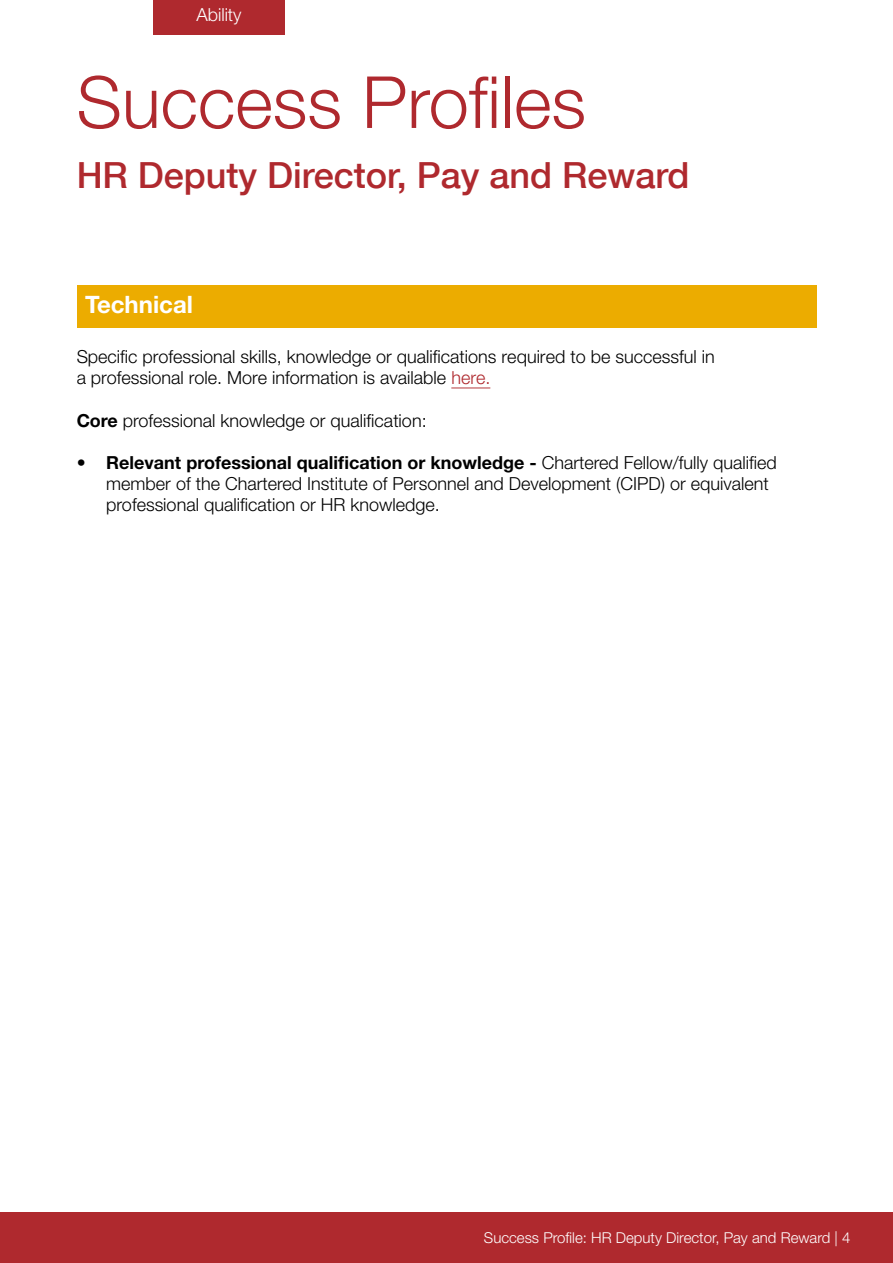
<style>
.page{position:relative;width:893px;height:1263px;background:#fff}
.page>*{position:absolute;margin:0;border:0;box-sizing:border-box;transform-origin:0 0}
.t1{font:300 72px "Helvetica Neue LT Std";color:#af292e}
.t2{font:500 36px "Helvetica Neue LT Com";color:#af292e}
.t3{font:700 24px "Helvetica Neue LT Std";color:#fff}
.t4{font:300 18px/21px "Helvetica Neue LT Std";color:#000}
.t5{font:300 18px "Helvetica Neue LT Std";color:#fff}
.t6{font:300 15px "Helvetica Neue LT Std";color:#fff}
.s1{color:#af292e}
.s2{font-weight:700}
</style>
<div class="page">
<div style="left:0;top:1212px;width:893px;height:51px;background:#af292e"></div>
<div style="left:153px;top:0;width:132px;height:34px;background:#af292e"></div>
<div style="left:77px;top:285px;width:739px;height:42px;background:#ecac00"></div>
<hr style="left:451px;top:387px;width:39px;height:1px;background:#af292e">
<p class="t5" style="left:196px;top:4px;width:47px">Ability</p>
<h1 class="t1" style="left:77px;top:58px;width:511px">Success Profiles</h1>
<h2 class="t2" style="left:77px;top:154px;width:614px">HR Deputy Director, Pay and Reward</h2>
<h3 class="t3" style="left:85px;top:289px;width:109px">Technical</h3>
<p class="t4" style="left:77px;top:346px;width:640px">Specific professional skills, knowledge or qualifications required to be successful in a professional role. More information is available <span class="s1">here.</span></p>
<p class="t4" style="left:77px;top:409px;width:352px"><span class="s2">Core</span> professional knowledge or qualification:</p>
<p class="t4" style="left:106px;top:452px;width:672px;text-indent:-30px"><span class="s2">• Relevant professional qualification or knowledge -</span> Chartered Fellow/fully qualified member of the Chartered Institute of Personnel and Development (CIPD) or equivalent professional qualification or HR knowledge.</p>
<p class="t6" style="left:484px;top:1228px;width:368px">Success Profile: HR Deputy Director, Pay and Reward | 4</p>
</div>
